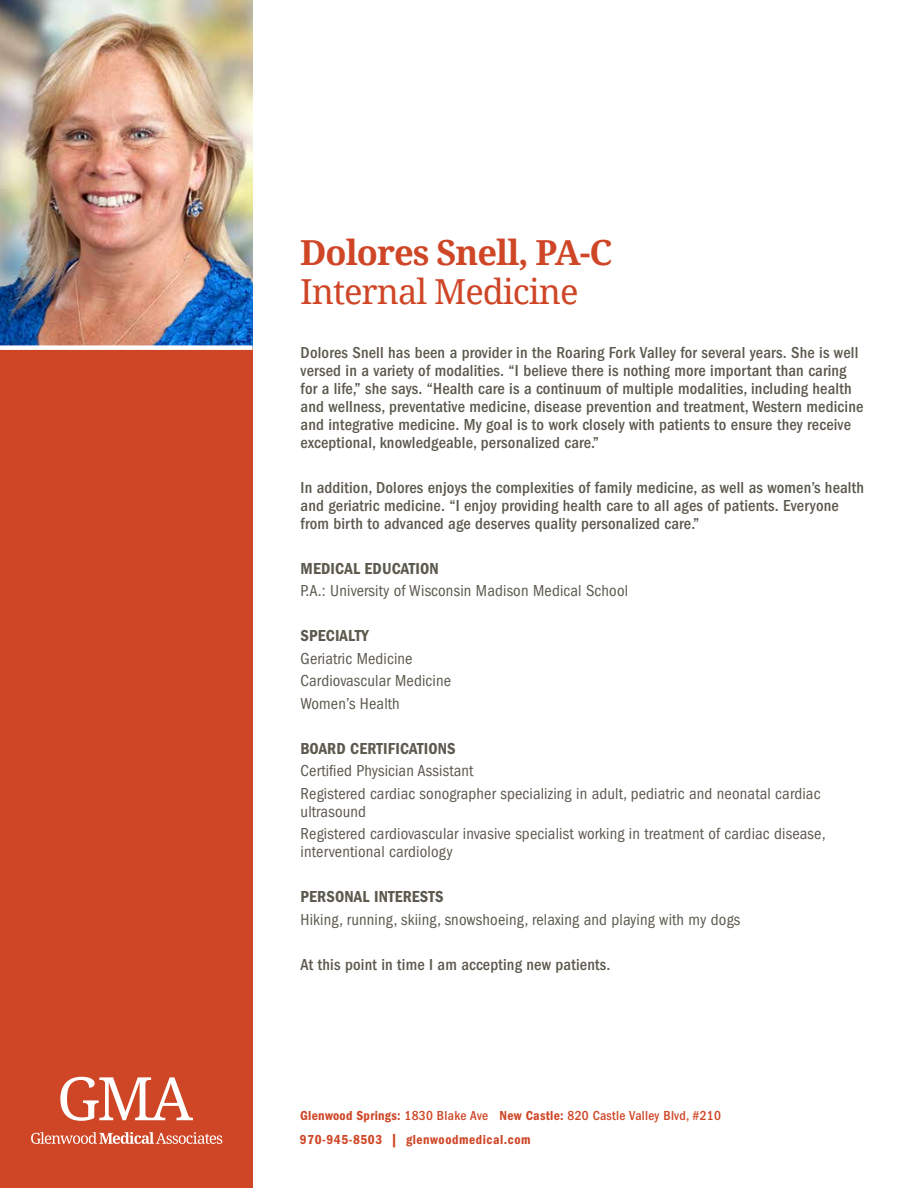
<style>
.page{position:relative;width:918px;height:1188px;background:#fff}
.page>*{position:absolute;margin:0;border:0;box-sizing:border-box;transform-origin:0 0}
.t1{font:700 34.5px "Noto Serif";letter-spacing:-.03em;color:#cf4627}
.t2{font:34.5px "Noto Serif";letter-spacing:-.03em;color:#cf4627}
.t3{font:500 condensed 16.5px/18px "Franklin Gothic";letter-spacing:.01em;color:#5c594e}
.t4{font:condensed 16.5px/22.5px "Franklin Gothic";letter-spacing:.01em;color:#5c594e}
.t5{font:600 condensed 16.5px "Franklin Gothic";letter-spacing:.01em;color:#5c594e}
.t6{font:600 condensed 13.5px/24px "Franklin Gothic";letter-spacing:.04em;color:#cf4627}
.s1{font-weight:500}
</style>
<div class="page">
<div style="left:0;top:348px;width:253px;height:840px;background:#cf4627"></div>
<svg style="left:31px;top:1132px;width:191px;height:12px"></svg>
<svg style="left:60px;top:1077px;width:133px;height:44px"></svg>
<img style="left:0;top:0;width:253px;height:345px">
<div style="left:0;top:345px;width:253px;height:5px;background:#fff"></div>
<h1 class="t1" style="left:300px;top:228px;width:314px">Dolores Snell, PA-C</h1>
<h1 class="t2" style="left:300px;top:268px;width:280px">Internal Medicine</h1>
<p class="t3" style="left:301px;top:343px;width:564px">Dolores Snell has been a provider in the Roaring Fork Valley for several years. She is well versed in a variety of modalities. “I believe there is nothing more important than caring for a life,” she says. “Health care is a continuum of multiple modalities, including health and wellness, preventative medicine, disease prevention and treatment, Western medicine and integrative medicine. My goal is to work closely with patients to ensure they receive exceptional, knowledgeable, personalized care.”</p>
<p class="t3" style="left:301px;top:478px;width:565px">In addition, Dolores enjoys the complexities of family medicine, as well as women’s health and geriatric medicine. “I enjoy providing health care to all ages of patients. Everyone from birth to advanced age deserves quality personalized care.”</p>
<p class="t5" style="left:301px;top:559px;width:140px">MEDICAL EDUCATION</p>
<p class="t4" style="left:301px;top:580px;width:329px">P.A.: University of Wisconsin Madison Medical School</p>
<p class="t5" style="left:301px;top:626px;width:70px">SPECIALTY</p>
<p class="t4" style="left:301px;top:647px;width:152px">Geriatric Medicine<br>Cardiovascular Medicine<br>Women’s Health</p>
<p class="t5" style="left:301px;top:739px;width:157px">BOARD CERTIFICATIONS</p>
<p class="t4" style="left:301px;top:760px;width:521px">Certified Physician Assistant<br>Registered cardiac sonographer specializing in adult, pediatric and neonatal cardiac</p>
<p class="t4" style="left:301px;top:800px;width:527px">ultrasound<br>Registered cardiovascular invasive specialist working in treatment of cardiac disease,</p>
<p class="t4" style="left:301px;top:841px;width:153px">interventional cardiology</p>
<p class="t5" style="left:301px;top:887px;width:145px">PERSONAL INTERESTS</p>
<p class="t4" style="left:301px;top:908px;width:441px">Hiking, running, skiing, snowshoeing, relaxing and playing with my dogs</p>
<p class="t3" style="left:301px;top:955px;width:311px">At this point in time I am accepting new patients.</p>
<p class="t6" style="left:300px;top:1103px;width:422px">Glenwood Springs: <span class="s1">1830 Blake Ave</span> New Castle: <span class="s1">820 Castle Valley Blvd, #210<br></span>970-945-8503 | glenwoodmedical.com</p>
</div>
